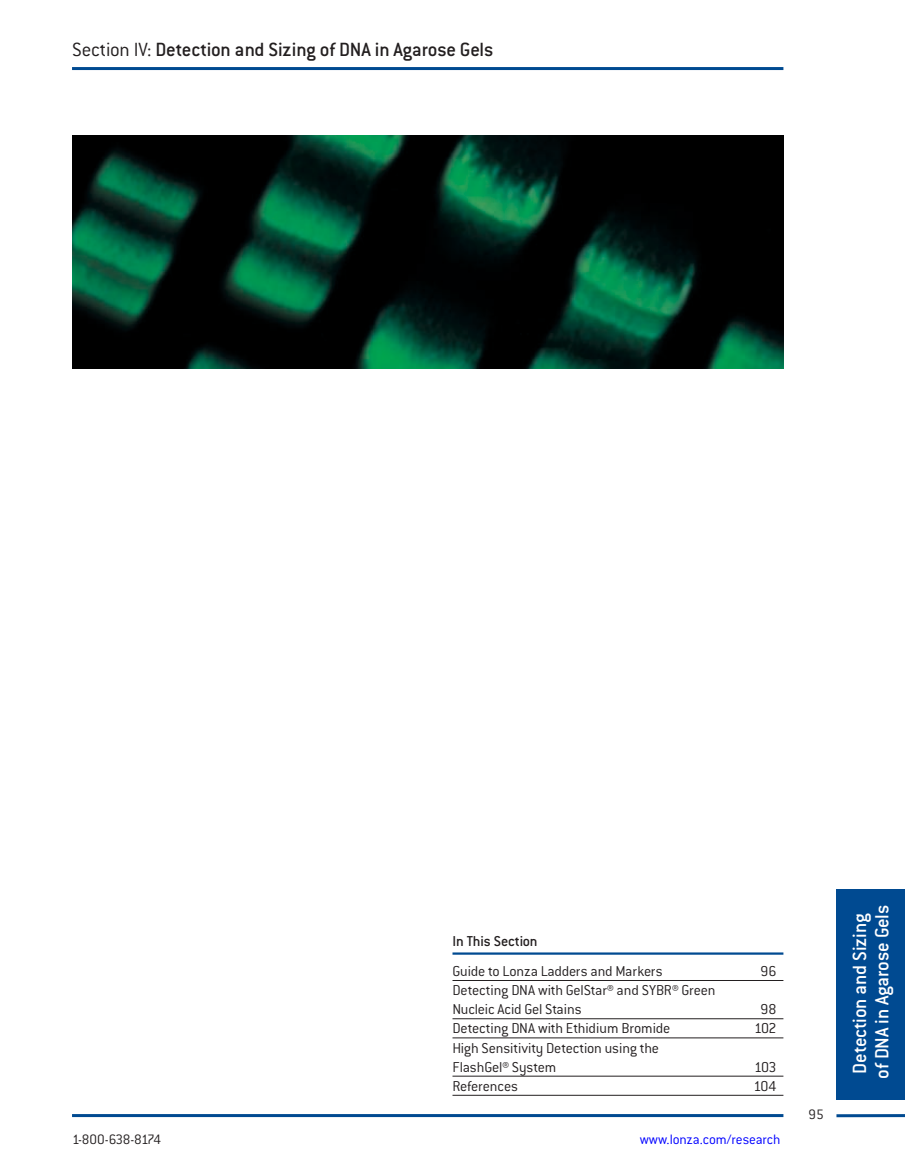
<style>
.page{position:relative;width:905px;height:1175px;background:#fff}
.page>*{position:absolute;margin:0;border:0;box-sizing:border-box;transform-origin:0 0}
.t1{font:500 21px "Conduit ITC Std";letter-spacing:-.01em;color:#231f20}
.t2{font:500 21px/22.5px "Conduit ITC Std";letter-spacing:-.01em;color:#fff}
.t3{font:300 15.75px/19px "Conduit ITC Std";letter-spacing:-.015em;color:#231f20}
.t4{font:500 15.75px "Conduit ITC Std";letter-spacing:-.005em;color:#231f20}
.t5{font:300 15px "Conduit ITC Std";letter-spacing:-.01em;color:#00f}
.t6{font:300 15px "Conduit ITC Std";letter-spacing:-.06em;color:#231f20}
.t7{font:300 15px "Conduit ITC Std";letter-spacing:-.04em;color:#231f20}
.s1{font-weight:300}
</style>
<div class="page">
<hr style="left:836px;top:1114px;width:68px;height:3px;background:#004a91">
<hr style="left:72px;top:1114px;width:711px;height:3px;background:#004a91">
<div style="left:836px;top:888px;width:68px;height:211px;background:#004a91"></div>
<img style="left:72px;top:135px;width:711px;height:234px">
<hr style="left:72px;top:67px;width:711px;height:3px;background:#004a91">
<hr style="left:452px;top:952px;width:331px;height:2px;background:#004a91">
<hr style="left:452px;top:980px;width:331px;height:1px;background:#231f20">
<hr style="left:452px;top:1018px;width:331px;height:1px;background:#231f20">
<hr style="left:452px;top:1037px;width:331px;height:1px;background:#231f20">
<hr style="left:452px;top:1075px;width:331px;height:1px;background:#231f20">
<hr style="left:452px;top:1095px;width:331px;height:1px;background:#231f20">
<h1 class="t1" style="left:72px;top:37px;width:423px"><span class="s1">Section IV:</span> Detection and Sizing of DNA in Agarose Gels</h1>
<p class="t4" style="left:452px;top:931px;width:87px">In This Section</p>
<p class="t3" style="left:452px;top:961px;width:212px">Guide to Lonza Ladders and Markers</p>
<p class="t3" style="left:760px;top:961px;width:18px">96</p>
<p class="t3" style="left:452px;top:980px;width:264px">Detecting DNA with GelStar® and SYBR® Green<br>Nucleic Acid Gel Stains</p>
<p class="t3" style="left:760px;top:999px;width:18px">98</p>
<p class="t3" style="left:452px;top:1018px;width:219px">Detecting DNA with Ethidium Bromide</p>
<p class="t3" style="left:754px;top:1018px;width:24px">102</p>
<p class="t3" style="left:452px;top:1037px;width:208px">High Sensitivity Detection using the<br>FlashGel® System</p>
<p class="t3" style="left:754px;top:1056px;width:24px">103</p>
<p class="t3" style="left:452px;top:1075px;width:67px">References</p>
<p class="t3" style="left:753px;top:1075px;width:25px">104</p>
<p class="t6" style="left:72px;top:1130px;width:91px">1-800-638-8174</p>
<p class="t5" style="left:639px;top:1130px;width:142px">www.lonza.com/research</p>
<p class="t7" style="left:808px;top:1105px;width:17px">95</p>
<h1 class="t2" style="left:847px;top:1078px;width:175px;rotate:-90deg">Detection and Sizing of DNA in Agarose Gels</h1>
</div>
